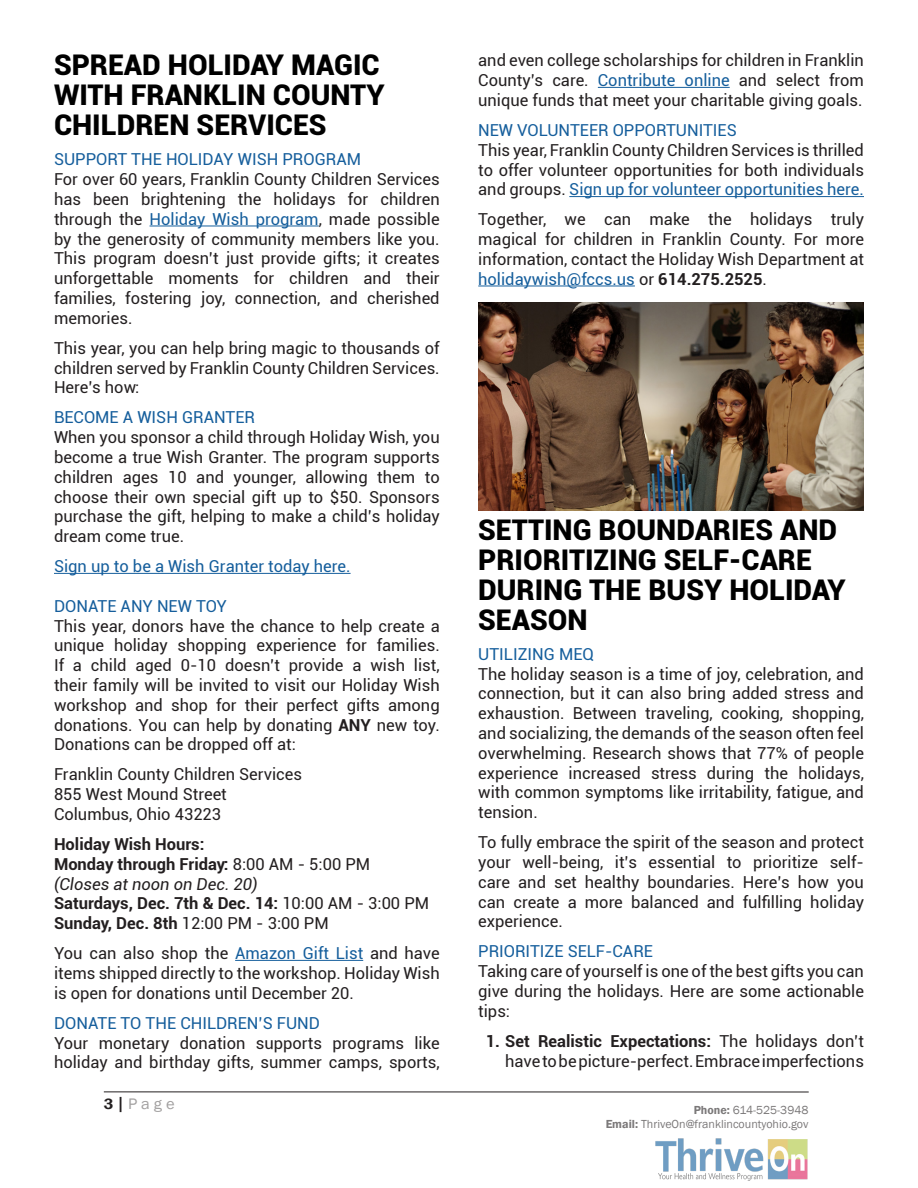
<style>
.page{position:relative;width:918px;height:1188px;background:#fff}
.page>*{position:absolute;margin:0;border:0;box-sizing:border-box;transform-origin:0 0}
.t1{font:900 28.5px/30px "Roboto";color:#000}
.t2{font:16.5px/19.8px "Roboto";color:#231f20;text-align:justify}
.t3{font:16.5px "Roboto";color:#155e9c}
.t4{font:700 16.5px "Roboto";color:#231f20}
.t5{font:italic 16.5px "Roboto";color:#231f20}
.t6{font:15.6px "Franklin Gothic";color:#a3a1a1;scale:1.05 1}
.t7{font:12px/14.4px "Franklin Gothic";color:#231f20;text-align:right}
.s1{color:#155e9c}
.s2{font-weight:700}
.s3{font-weight:400}
.s4{font-weight:600;font-size:15.3px;color:#231f20}
.s5{font-weight:600;font-size:18px;color:#231f20}
.s6{font-weight:600}
</style>
<div class="page">
<img style="left:655px;top:1138px;width:153px;height:43px">
<hr style="left:104px;top:1092px;width:705px;height:1px;background:#231f20">
<hr style="left:150px;top:226px;width:169px;height:1px;background:#155e9c">
<hr style="left:54px;top:573px;width:297px;height:1px;background:#155e9c">
<hr style="left:235px;top:960px;width:128px;height:1px;background:#155e9c">
<hr style="left:598px;top:87px;width:132px;height:1px;background:#155e9c">
<hr style="left:569px;top:196px;width:295px;height:1px;background:#155e9c">
<hr style="left:478px;top:286px;width:157px;height:1px;background:#155e9c">
<img style="left:478px;top:302px;width:386px;height:208px">
<p class="t1" style="left:54px;top:49px;width:332px">SPREAD HOLIDAY MAGIC<br>WITH FRANKLIN COUNTY<br>CHILDREN SERVICES</p>
<p class="t3" style="left:54px;top:148px;width:309px">SUPPORT THE HOLIDAY WISH PROGRAM</p>
<p class="t2" style="left:54px;top:169px;width:387px">For over 60 years, Franklin County Children Services has been brightening the holidays for children through the <span class="s1">Holiday Wish program</span>, made possible by the generosity of community members like you.<br>This program doesn’t just provide gifts; it creates unforgettable moments for children and their families, fostering joy, connection, and cherished memories.</p>
<p class="t2" style="left:54px;top:337px;width:387px">This year, you can help bring magic to thousands of children served by Franklin County Children Services.<br>Here’s how:</p>
<p class="t3" style="left:54px;top:406px;width:202px">BECOME A WISH GRANTER</p>
<p class="t2" style="left:54px;top:427px;width:387px">When you sponsor a child through Holiday Wish, you become a true Wish Granter. The program supports children ages 10 and younger, allowing them to choose their own special gift up to $50. Sponsors purchase the gift, helping to make a child’s holiday dream come true.</p>
<p class="t3" style="left:54px;top:555px;width:298px">Sign up to be a Wish Granter today here.</p>
<p class="t3" style="left:54px;top:594px;width:175px">DONATE ANY NEW TOY</p>
<p class="t2" style="left:54px;top:615px;width:387px">This year, donors have the chance to help create a unique holiday shopping experience for families.<br>If a child aged 0-10 doesn’t provide a wish list, their family will be invited to visit our Holiday Wish workshop and shop for their perfect gifts among donations. You can help by donating <span class="s2">ANY</span> new toy.<br>Donations can be dropped off at:</p>
<p class="t2" style="left:54px;top:764px;width:250px">Franklin County Children Services</p>
<p class="t2" style="left:54px;top:784px;width:174px">855 West Mound Street</p>
<p class="t2" style="left:54px;top:804px;width:169px">Columbus, Ohio 43223</p>
<p class="t4" style="left:54px;top:832px;width:152px">Holiday Wish Hours:</p>
<p class="t4" style="left:54px;top:852px;width:318px">Monday through Friday: <span class="s3">8:00 AM - 5:00 PM</span></p>
<p class="t5" style="left:54px;top:872px;width:205px">(Closes at noon on Dec. 20)</p>
<p class="t4" style="left:54px;top:892px;width:377px">Saturdays, Dec. 7th &amp; Dec. 14: <span class="s3">10:00 AM - 3:00 PM</span></p>
<p class="t4" style="left:54px;top:912px;width:276px">Sunday, Dec. 8th <span class="s3">12:00 PM - 3:00 PM</span></p>
<p class="t2" style="left:54px;top:943px;width:387px">You can also shop the <span class="s1">Amazon Gift List</span> and have items shipped directly to the workshop. Holiday Wish is open for donations until December 20.</p>
<p class="t3" style="left:54px;top:1011px;width:267px">DONATE TO THE CHILDREN’S FUND</p>
<p class="t2" style="left:54px;top:1032px;width:387px">Your monetary donation supports programs like holiday and birthday gifts, summer camps, sports,</p>
<p class="t6" style="left:104px;top:1094px;width:69px"><span class="s4">3</span><span class="s5">|</span> Page</p>
<p class="t2" style="left:478px;top:50px;width:387px">and even college scholarships for children in Franklin County’s care. <span class="s1">Contribute online</span> and select from unique funds that meet your charitable giving goals.</p>
<p class="t3" style="left:478px;top:119px;width:260px">NEW VOLUNTEER OPPORTUNITIES</p>
<p class="t2" style="left:478px;top:139px;width:387px">This year, Franklin County Children Services is thrilled to offer volunteer opportunities for both individuals and groups. <span class="s1">Sign up for volunteer opportunities here.</span></p>
<p class="t2" style="left:478px;top:209px;width:387px">Together, we can make the holidays truly magical for children in Franklin County. For more information, contact the Holiday Wish Department at <span class="s1">holidaywish@fccs.us</span> or <span class="s2">614.275.2525</span>.</p>
<p class="t1" style="left:478px;top:513px;width:369px">SETTING BOUNDARIES AND<br>PRIORITIZING SELF-CARE<br>DURING THE BUSY HOLIDAY<br>SEASON</p>
<p class="t3" style="left:478px;top:642px;width:117px">UTILIZING MEQ</p>
<p class="t2" style="left:478px;top:663px;width:387px">The holiday season is a time of joy, celebration, and connection, but it can also bring added stress and exhaustion. Between traveling, cooking, shopping, and socializing, the demands of the season often feel overwhelming. Research shows that 77% of people experience increased stress during the holidays, with common symptoms like irritability, fatigue, and tension.</p>
<p class="t2" style="left:478px;top:832px;width:387px">To fully embrace the spirit of the season and protect your well-being, it’s essential to prioritize self&shy;care and set healthy boundaries. Here’s how you can create a more balanced and fulfilling holiday experience.</p>
<p class="t3" style="left:478px;top:940px;width:176px">PRIORITIZE SELF-CARE</p>
<p class="t2" style="left:478px;top:961px;width:387px">Taking care of yourself is one of the best gifts you can give during the holidays. Here are some actionable tips:</p>
<p class="t2" style="left:486px;top:1030px;width:380px;text-align:right"><span class="s2">1. Set Realistic Expectations:</span> The holidays don’t have to be picture-perfect. Embrace imperfections</p>
<p class="t7" style="left:605px;top:1103px;width:204px"><span class="s6">Phone:</span> 614-525-3948<br><span class="s6">Email:</span> ThriveOn@franklincountyohio.gov</p>
</div>
